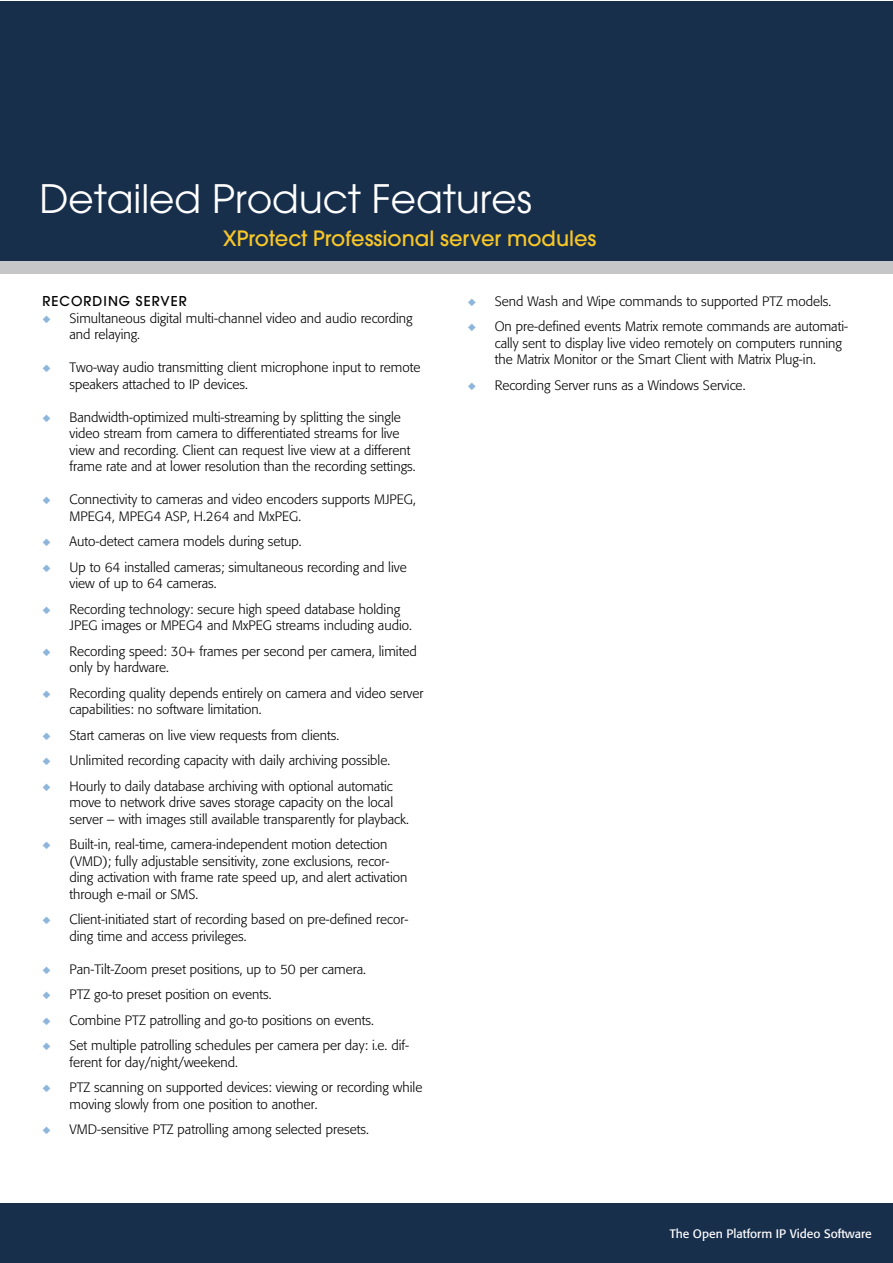
<style>
.page{position:relative;width:893px;height:1263px;background:#fff}
.page>*{position:absolute;margin:0;border:0;box-sizing:border-box;transform-origin:0 0}
.t1{font:39px "Avant Garde";color:#fff}
.t2{font:500 21px "Avant Garde";color:#f7c627}
.t3{font:300 13.5px/25.5px "Formata";color:#000}
.t4{font:500 13.5px "Avant Garde";letter-spacing:.075em;color:#000}
.t5{font:12.15px "Formata";color:#fff}
</style>
<div class="page">
<div style="left:0;top:1px;width:892px;height:261px;background:#182f4c"></div>
<div style="left:0;top:1203px;width:892px;height:60px;background:#182f4c"></div>
<div style="left:0;top:261px;width:892px;height:13px;background:#c5c6c8"></div>
<h1 class="t1" style="left:39px;top:176px;width:494px">Detailed Product Features</h1>
<h2 class="t2" style="left:223px;top:225px;width:375px">XProtect Professional server modules</h2>
<p class="t4" style="left:43px;top:293px;width:146px">RECORDING SERVER</p>
<p class="t3" style="left:70px;top:310px;width:345px;line-height:16.5px">Simultaneous digital multi-channel video and audio recording and relaying.</p>
<p class="t3" style="left:70px;top:359px;width:352px;line-height:16.5px">Two-way audio transmitting client microphone input to remote speakers attached to IP devices.</p>
<p class="t3" style="left:70px;top:409px;width:348px;line-height:16.5px">Bandwidth-optimized multi-streaming by splitting the single video stream from camera to differentiated streams for live view and recording. Client can request live view at a different frame rate and at lower resolution than the recording settings.</p>
<p class="t3" style="left:70px;top:491px;width:348px;line-height:16.5px">Connectivity to cameras and video encoders supports MJPEG,<br>MPEG4, MPEG4 ASP, H.264 and MxPEG.</p>
<p class="t3" style="left:70px;top:529px;width:339px">Auto-detect camera models during setup.<br>Up to 64 installed cameras; simultaneous recording and live</p>
<p class="t3" style="left:70px;top:571px;width:332px">view of up to 64 cameras.<br>Recording technology: secure high speed database holding</p>
<p class="t3" style="left:70px;top:613px;width:349px">JPEG images or MPEG4 and MxPEG streams including audio.<br>Recording speed: 30+ frames per second per camera, limited</p>
<p class="t3" style="left:70px;top:655px;width:355px">only by hardware.<br>Recording quality depends entirely on camera and video server</p>
<p class="t3" style="left:70px;top:697px;width:325px">capabilities: no software limitation.<br>Start cameras on live view requests from clients.<br>Unlimited recording capacity with daily archiving possible.<br>Hourly to daily database archiving with optional automatic</p>
<p class="t3" style="left:70px;top:794px;width:341px;line-height:16.5px">move to network drive saves storage capacity on the local server – with images still available transparently for playback.</p>
<p class="t3" style="left:70px;top:836px;width:339px;line-height:16.5px">Built-in, real-time, camera-independent motion detection (VMD); fully adjustable sensitivity, zone exclusions, recor&shy;ding activation with frame rate speed up, and alert activation through e-mail or SMS.</p>
<p class="t3" style="left:70px;top:911px;width:340px;line-height:16.5px">Client-initiated start of recording based on pre-defined recor&shy;ding time and access privileges.</p>
<p class="t3" style="left:70px;top:956px;width:341px">Pan-Tilt-Zoom preset positions, up to 50 per camera.<br>PTZ go-to preset position on events.<br>Combine PTZ patrolling and go-to positions on events.<br>Set multiple patrolling schedules per camera per day: i.e. dif-</p>
<p class="t3" style="left:70px;top:1049px;width:354px">ferent for day/night/weekend.<br>PTZ scanning on supported devices: viewing or recording while</p>
<p class="t3" style="left:70px;top:1091px;width:301px">moving slowly from one position to another.<br>VMD-sensitive PTZ patrolling among selected presets.</p>
<p class="t3" style="left:495px;top:288px;width:355px">Send Wash and Wipe commands to supported PTZ models.<br>On pre-defined events Matrix remote commands are automati-</p>
<p class="t3" style="left:495px;top:335px;width:349px;line-height:16.5px">cally sent to display live video remotely on computers running the Matrix Monitor or the Smart Client with Matrix Plug-in.</p>
<p class="t3" style="left:495px;top:372px;width:252px">Recording Server runs as a Windows Service.</p>
<p class="t5" style="left:670px;top:1226px;width:203px">The Open Platform IP Video Software</p>
</div>
